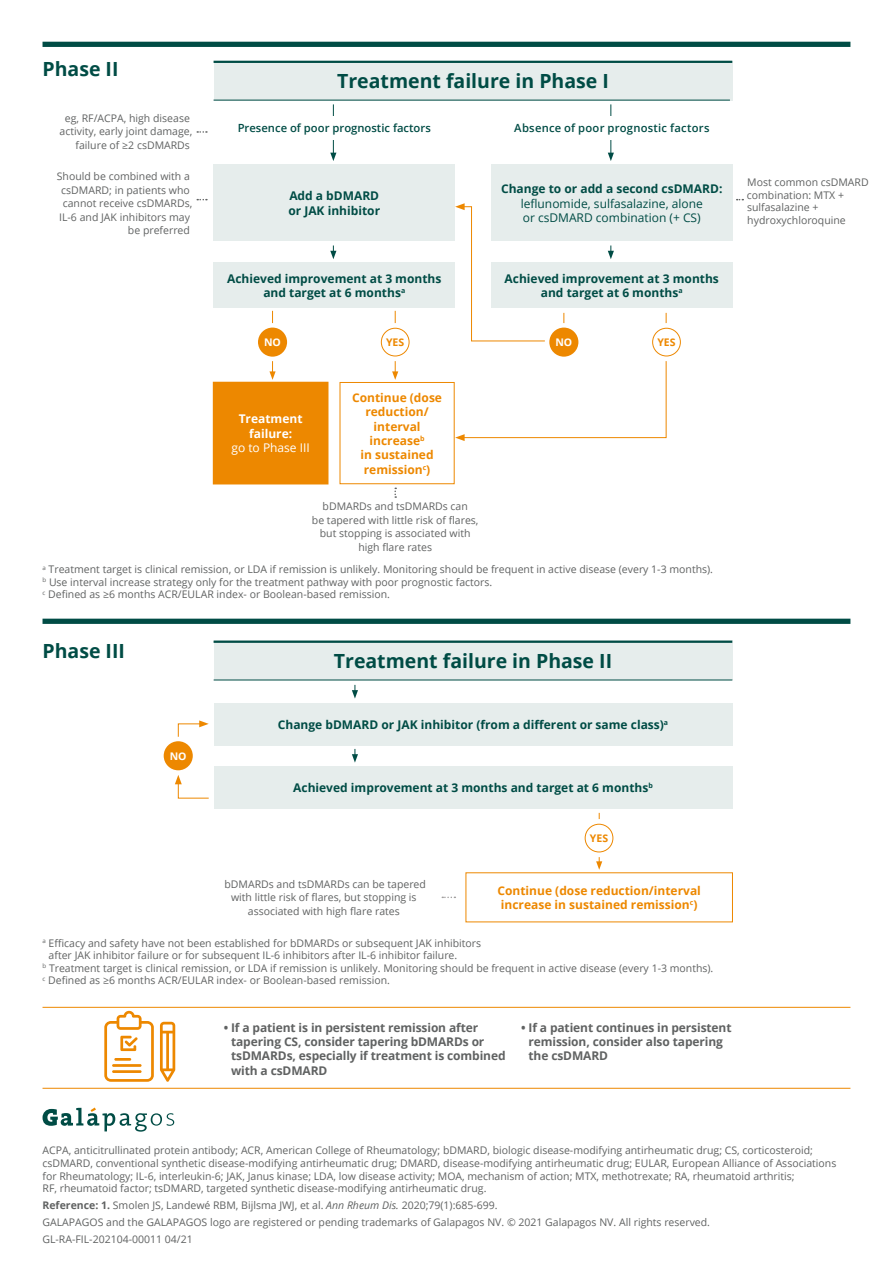
<style>
.page{position:relative;width:893px;height:1263px;background:#fff}
.page>*{position:absolute;margin:0;border:0;box-sizing:border-box;transform-origin:0 0}
.t1{font:700 19.5px "Open Sans";color:#004c45}
.t2{font:700 12px/14.4px "Open Sans";color:#004c45;text-align:center}
.t3{font:700 12px/14.4px "Open Sans";letter-spacing:-.01em;color:#606262}
.t4{font:700 12px/14.4px "Open Sans";color:#ed8800;text-align:center}
.t5{font:12px/14.4px "Open Sans";color:#004c45}
.t6{font:700 12px/14.4px "Open Sans";color:#fff;text-align:center}
.t7{font:12px "Open Sans";color:#fff}
.t8{font:600 11.25px "Open Sans";color:#004c45}
.t9{font:600 11.25px "Open Sans";letter-spacing:.02em;color:#004c45}
.t10{font:10.5px/13.5px "Open Sans";color:#606262}
.t11{font:700 10.5px "Open Sans";color:#ed8800}
.t12{font:700 10.5px "Open Sans";color:#fff}
.s1{font-weight:700}
.s2{font-style:italic}
</style>
<div class="page">
<div style="left:43px;top:42px;width:807px;height:5px;background:#004c45"></div>
<div style="left:214px;top:61px;width:518px;height:39px;background:#e6edec"></div>
<hr style="left:610px;top:104px;width:1px;height:51px;background:#004c45">
<svg style="left:608px;top:153px;width:6px;height:8px"></svg>
<hr style="left:333px;top:104px;width:1px;height:51px;background:#004c45">
<svg style="left:330px;top:153px;width:6px;height:8px"></svg>
<svg style="left:330px;top:245px;width:6px;height:14px"></svg>
<div style="left:491px;top:117px;width:241px;height:23px;background:#fff"></div>
<div style="left:214px;top:117px;width:241px;height:23px;background:#fff"></div>
<div style="left:491px;top:165px;width:241px;height:76px;background:#e6edec"></div>
<div style="left:491px;top:262px;width:241px;height:46px;background:#e6edec"></div>
<div style="left:214px;top:165px;width:241px;height:76px;background:#e6edec"></div>
<div style="left:214px;top:702px;width:518px;height:43px;background:#e6edec"></div>
<div style="left:214px;top:766px;width:518px;height:43px;background:#e6edec"></div>
<svg style="left:455px;top:203px;width:212px;height:238px"></svg>
<div style="left:214px;top:262px;width:241px;height:46px;background:#e6edec"></div>
<svg style="left:352px;top:685px;width:6px;height:14px"></svg>
<svg style="left:352px;top:749px;width:6px;height:14px"></svg>
<hr style="left:563px;top:313px;width:1px;height:37px;background:#ed8800">
<svg style="left:175px;top:775px;width:34px;height:24px"></svg>
<svg style="left:178px;top:720px;width:31px;height:17px"></svg>
<div style="left:214px;top:382px;width:114px;height:102px;background:#ed8800"></div>
<hr style="left:214px;top:61px;width:518px;height:2px;background:#004c45">
<hr style="left:214px;top:100px;width:516px;height:1px;background:#004c45">
<div style="left:214px;top:641px;width:518px;height:39px;background:#e6edec"></div>
<hr style="left:214px;top:641px;width:518px;height:2px;background:#004c45">
<hr style="left:214px;top:680px;width:518px;height:1px;background:#004c45">
<svg style="left:197px;top:131px;width:10px;height:2px"></svg>
<svg style="left:394px;top:488px;width:2px;height:10px"></svg>
<div style="left:43px;top:619px;width:807px;height:5px;background:#004c45"></div>
<svg style="left:442px;top:896px;width:13px;height:2px"></svg>
<hr style="left:43px;top:1088px;width:807px;height:1px;background:#ed8800">
<hr style="left:43px;top:1007px;width:807px;height:1px;background:#ed8800">
<svg style="left:104px;top:1011px;width:50px;height:71px"></svg>
<hr style="left:114px;top:1058px;width:17px;height:3px;background:#ed8800">
<hr style="left:112px;top:1064px;width:30px;height:3px;background:#ed8800">
<hr style="left:112px;top:1070px;width:30px;height:3px;background:#ed8800">
<svg style="left:160px;top:1022px;width:15px;height:60px"></svg>
<hr style="left:599px;top:813px;width:1px;height:51px;background:#ed8800">
<svg style="left:596px;top:861px;width:6px;height:9px"></svg>
<hr style="left:272px;top:311px;width:1px;height:63px;background:#ed8800">
<svg style="left:269px;top:371px;width:7px;height:9px"></svg>
<svg style="left:256px;top:325px;width:33px;height:34px"></svg>
<div style="left:253px;top:323px;width:39px;height:38px;border:4px solid #fff;border-radius:50%"></div>
<svg style="left:547px;top:325px;width:34px;height:34px"></svg>
<div style="left:545px;top:323px;width:38px;height:38px;border:4px solid #fff;border-radius:50%"></div>
<hr style="left:395px;top:311px;width:1px;height:63px;background:#ed8800">
<svg style="left:392px;top:371px;width:6px;height:9px"></svg>
<svg style="left:378px;top:325px;width:34px;height:34px"></svg>
<div style="left:376px;top:323px;width:38px;height:38px;border:4px solid #fff;border-radius:50%"></div>
<div style="left:381px;top:328px;width:28px;height:28px;background:#fff;border-radius:50%"></div>
<div style="left:381px;top:328px;width:28px;height:28px;border:1px solid #ed8800;border-radius:50%"></div>
<svg style="left:650px;top:325px;width:33px;height:34px"></svg>
<div style="left:647px;top:323px;width:38px;height:38px;border:4px solid #fff;border-radius:50%"></div>
<div style="left:653px;top:328px;width:27px;height:28px;background:#fff;border-radius:50%"></div>
<div style="left:652px;top:328px;width:29px;height:28px;border:1px solid #ed8800;border-radius:50%"></div>
<svg style="left:582px;top:821px;width:34px;height:34px"></svg>
<div style="left:580px;top:819px;width:38px;height:38px;border:4px solid #fff;border-radius:50%"></div>
<div style="left:585px;top:824px;width:28px;height:28px;background:#fff;border-radius:50%"></div>
<div style="left:585px;top:824px;width:28px;height:28px;border:1px solid #ed8800;border-radius:50%"></div>
<svg style="left:161px;top:739px;width:34px;height:33px"></svg>
<div style="left:159px;top:737px;width:38px;height:38px;border:4px solid #fff;border-radius:50%"></div>
<svg style="left:43px;top:1107px;width:131px;height:25px"></svg>
<h1 class="t1" style="left:43px;top:55px;width:78px">Phase II</h1>
<p class="t10" style="left:60px;top:111px;width:134px;text-align:right">eg, RF/ACPA, high disease activity, early joint damage, failure of ≥2 csDMARDs</p>
<p class="t10" style="left:57px;top:169px;width:137px;text-align:right">Should be combined with a csDMARD; in patients who cannot receive csDMARDs,<br>IL-6 and JAK inhibitors may be preferred</p>
<h1 class="t1" style="left:337px;top:67px;width:273px">Treatment failure in Phase I</h1>
<p class="t8" style="left:238px;top:121px;width:195px">Presence of poor prognostic factors</p>
<p class="t9" style="left:514px;top:121px;width:197px">Absence of poor prognostic factors</p>
<p class="t2" style="left:288px;top:188px;width:93px;text-align:left">Add a bDMARD or JAK inhibitor</p>
<p class="t2" style="left:227px;top:272px;width:216px;line-height:13.5px">Achieved improvement at 3 months and target at 6 months<sup>a</sup></p>
<p class="t2" style="left:501px;top:181px;width:223px">Change to or add a second csDMARD:</p>
<p class="t5" style="left:521px;top:196px;width:184px">leflunomide, sulfasalazine, alone or csDMARD combination (+ CS)</p>
<p class="t2" style="left:505px;top:271px;width:216px">Achieved improvement at 3 months and target at 6 months<sup>a</sup></p>
<p class="t12" style="left:264px;top:335px;width:18px">NO</p>
<p class="t11" style="left:386px;top:335px;width:20px">YES</p>
<p class="t12" style="left:555px;top:335px;width:18px">NO</p>
<p class="t11" style="left:657px;top:335px;width:20px">YES</p>
<p class="t6" style="left:239px;top:411px;width:65px">Treatment failure:</p>
<p class="t7" style="left:231px;top:439px;width:80px">go to Phase III</p>
<p class="t4" style="left:352px;top:390px;width:91px">Continue (dose reduction/ interval increase<sup>b<br></sup>in sustained remission<sup>c</sup>)</p>
<p class="t10" style="left:312px;top:499px;width:168px;text-align:center">bDMARDs and tsDMARDs can<br>be tapered with little risk of flares, but stopping is associated with high flare rates</p>
<p class="t10" style="left:43px;top:563px;width:672px;line-height:12.6px"><sup>a</sup> Treatment target is clinical remission, or LDA if remission is unlikely. Monitoring should be frequent in active disease (every 1-3 months). <sup>b</sup> Use interval increase strategy only for the treatment pathway with poor prognostic factors.<br><sup>c</sup> Defined as ≥6 months ACR/EULAR index- or Boolean-based remission.</p>
<h1 class="t1" style="left:43px;top:637px;width:84px">Phase III</h1>
<h1 class="t1" style="left:334px;top:647px;width:280px">Treatment failure in Phase II</h1>
<p class="t10" style="left:747px;top:175px;width:123px;line-height:12.6px">Most common csDMARD combination: MTX + sulfasalazine + hydroxychloroquine</p>
<p class="t12" style="left:170px;top:748px;width:18px">NO</p>
<p class="t2" style="left:278px;top:717px;width:392px">Change bDMARD or JAK inhibitor (from a different or same class)<sup>a</sup></p>
<p class="t2" style="left:293px;top:780px;width:361px">Achieved improvement at 3 months and target at 6 months<sup>b</sup></p>
<p class="t10" style="left:224px;top:877px;width:203px;text-align:center">bDMARDs and tsDMARDs can be tapered with little risk of flares, but stopping is associated with high flare rates</p>
<p class="t11" style="left:590px;top:830px;width:20px">YES</p>
<p class="t4" style="left:497px;top:884px;width:205px;line-height:13.5px;text-align:left">Continue (dose reduction/interval increase in sustained remission<sup>c</sup>)</p>
<p class="t10" style="left:43px;top:936px;width:440px"><sup>a</sup> Efficacy and safety have not been established for bDMARDs or subsequent JAK inhibitors</p>
<p class="t10" style="left:49px;top:948px;width:410px">after JAK inhibitor failure or for subsequent IL-6 inhibitors after IL-6 inhibitor failure.</p>
<p class="t10" style="left:43px;top:961px;width:672px"><sup>b</sup> Treatment target is clinical remission, or LDA if remission is unlikely. Monitoring should be frequent in active disease (every 1-3 months).</p>
<p class="t10" style="left:43px;top:973px;width:349px"><sup>c</sup> Defined as ≥6 months ACR/EULAR index- or Boolean-based remission.</p>
<p class="t3" style="left:231px;top:1020px;width:276px;text-indent:-7px">• If a patient is in persistent remission after tapering CS, consider tapering bDMARDs or tsDMARDs, especially if treatment is combined with a csDMARD</p>
<p class="t3" style="left:528px;top:1020px;width:204px;text-indent:-7px">• If a patient continues in persistent remission, consider also tapering the csDMARD</p>
<p class="t10" style="left:43px;top:1144px;width:795px;line-height:12.6px">ACPA, anticitrullinated protein antibody; ACR, American College of Rheumatology; bDMARD, biologic disease-modifying antirheumatic drug; CS, corticosteroid; csDMARD, conventional synthetic disease-modifying antirheumatic drug; DMARD, disease-modifying antirheumatic drug; EULAR, European Alliance of Associations for Rheumatology; IL-6, interleukin-6; JAK, Janus kinase; LDA, low disease activity; MOA, mechanism of action; MTX, methotrexate; RA, rheumatoid arthritis;<br>RF, rheumatoid factor; tsDMARD, targeted synthetic disease-modifying antirheumatic drug.</p>
<p class="t10" style="left:43px;top:1196px;width:669px;line-height:16.8px"><span class="s1">Reference: 1.</span> Smolen JS, Landewé RBM, Bijlsma JWJ, et al. <span class="s2">Ann Rheum Dis.</span> 2020;79(1):685-699.<br>GALAPAGOS and the GALAPAGOS logo are registered or pending trademarks of Galapagos NV. © 2021 Galapagos NV. All rights reserved.<br>GL-RA-FIL-202104-00011 04/21</p>
</div>
